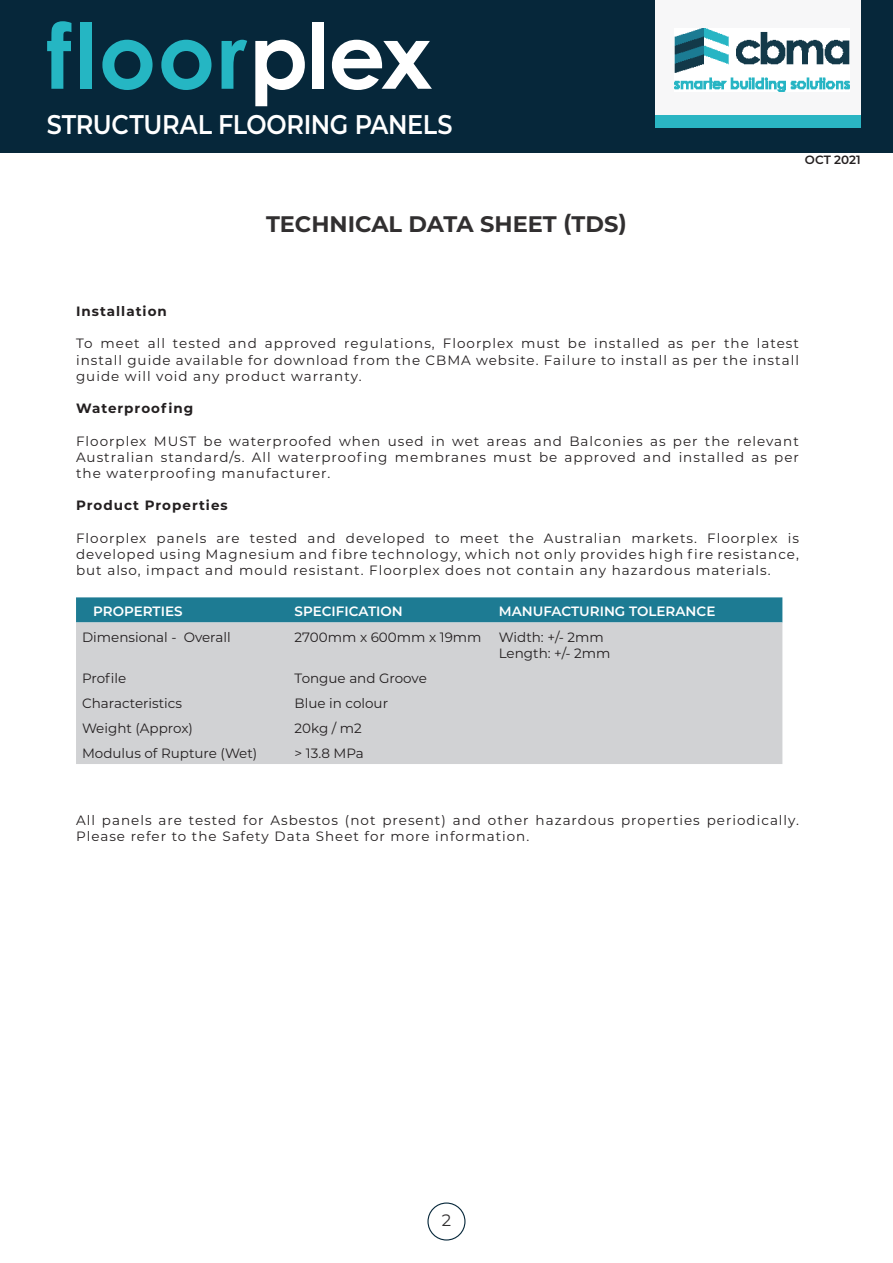
<style>
.page{position:relative;width:893px;height:1263px;background:#fff}
.page>*{position:absolute;margin:0;border:0;box-sizing:border-box;transform-origin:0 0}
.Table_Label{font:700 90px "Century Gothic";letter-spacing:.02em;color:#25b6c3}
.b_Body{font:600 27px "Montserrat";letter-spacing:-.015em;color:#fff;scale:.89 1}
.Big_Title{font:700 22.5px "Montserrat";color:#312f30}
.t1{font:16.5px "Montserrat";color:#312f30}
.Sub_Paragraph{font:13.5px/16.2px "Montserrat";letter-spacing:.075em;color:#231f20;text-align:justify}
.Services_Title{font:13.5px "Montserrat";color:#231f20}
.Services_Title-2{font:600 13.5px "Montserrat";color:#fff}
.Sub_Paragraph-2{font:700 13.5px "Montserrat";letter-spacing:.075em;color:#231f20}
.Services_Title-3{font:600 12px "Montserrat";letter-spacing:-.005em;color:#231f20}
.s1{color:#fff}
</style>
<div class="page">
<div style="left:427px;top:1202px;width:38px;height:38px;border:1px solid #06273a;border-radius:50%"></div>
<div style="left:0;top:0;width:893px;height:152px;background:#06273a"></div>
<div style="left:655px;top:0;width:206px;height:121px;background:#f7f7f8"></div>
<div style="left:655px;top:115px;width:206px;height:13px;background:#2ab5c3"></div>
<img style="left:674px;top:28px;width:176px;height:63px">
<div style="left:76px;top:597px;width:706px;height:25px;background:#1d7b93"></div>
<div style="left:76px;top:622px;width:706px;height:142px;background:#d1d2d4"></div>
<p class="Table_Label" style="left:47px;top:-12px;width:387px">floor<span class="s1">plex</span></p>
<p class="b_Body" style="left:47px;top:105px;width:458px">STRUCTURAL FLOORING PANELS</p>
<p class="Big_Title" style="left:266px;top:208px;width:362px">TECHNICAL DATA SHEET (TDS)</p>
<p class="Services_Title-3" style="left:805px;top:151px;width:57px">OCT 2021</p>
<p class="Sub_Paragraph-2" style="left:76px;top:301px;width:92px">Installation</p>
<p class="Sub_Paragraph" style="left:76px;top:335px;width:724px">To meet all tested and approved regulations, Floorplex must be installed as per the latest install guide available for download from the CBMA website. Failure to install as per the install guide will void any product warranty.</p>
<p class="Sub_Paragraph-2" style="left:76px;top:399px;width:119px">Waterproofing</p>
<p class="Sub_Paragraph" style="left:76px;top:432px;width:724px">Floorplex MUST be waterproofed when used in wet areas and Balconies as per the relevant Australian standard/s. All waterproofing membranes must be approved and installed as per the waterproofing manufacturer.</p>
<p class="Sub_Paragraph-2" style="left:76px;top:496px;width:153px">Product Properties</p>
<p class="Sub_Paragraph" style="left:76px;top:529px;width:724px">Floorplex panels are tested and developed to meet the Australian markets. Floorplex is developed using Magnesium and fibre technology, which not only provides high fire resistance, but also, impact and mould resistant. Floorplex does not contain any hazardous materials.</p>
<p class="Services_Title-2" style="left:93px;top:602px;width:91px">PROPERTIES</p>
<p class="Services_Title-2" style="left:295px;top:602px;width:110px">SPECIFICATION</p>
<p class="Services_Title-2" style="left:499px;top:602px;width:218px">MANUFACTURING TOLERANCE</p>
<p class="Services_Title" style="left:82px;top:627px;width:150px">Dimensional - Overall</p>
<p class="Services_Title" style="left:295px;top:627px;width:188px">2700mm x 600mm x 19mm</p>
<p class="Services_Title" style="left:499px;top:627px;width:106px">Width: +/- 2mm</p>
<p class="Services_Title" style="left:499px;top:644px;width:113px">Length: +/- 2mm</p>
<p class="Services_Title" style="left:82px;top:669px;width:46px">Profile</p>
<p class="Services_Title" style="left:295px;top:669px;width:134px">Tongue and Groove</p>
<p class="Services_Title" style="left:82px;top:694px;width:102px">Characteristics</p>
<p class="Services_Title" style="left:295px;top:694px;width:95px">Blue in colour</p>
<p class="Services_Title" style="left:82px;top:719px;width:112px">Weight (Approx)</p>
<p class="Services_Title" style="left:295px;top:719px;width:69px">20kg / m2</p>
<p class="Services_Title" style="left:82px;top:744px;width:177px">Modulus of Rupture (Wet)</p>
<p class="Services_Title" style="left:295px;top:744px;width:71px">&gt; 13.8 MPa</p>
<p class="Sub_Paragraph" style="left:76px;top:811px;width:724px">All panels are tested for Asbestos (not present) and other hazardous properties periodically.<br>Please refer to the Safety Data Sheet for more information.</p>
<p class="t1" style="left:442px;top:1209px;width:11px">2</p>
</div>
